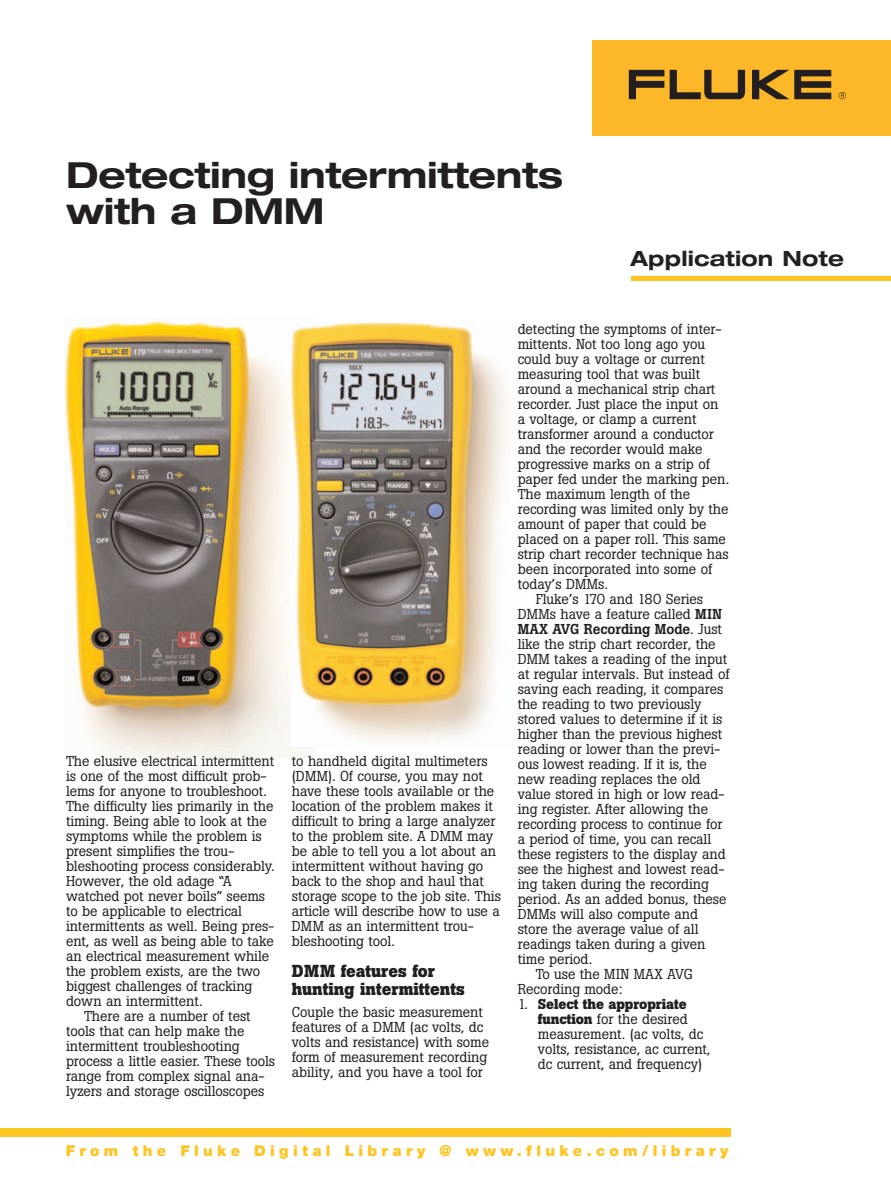
<style>
.page{position:relative;width:891px;height:1188px;background:#fff}
.page>*{position:absolute;margin:0;border:0;box-sizing:border-box;transform-origin:0 0}
.t1{font:700 expanded 36px/36px "Helvetica Neue";letter-spacing:-.01em;color:#231f20}
.t2{font:700 expanded 21px "Helvetica Neue";letter-spacing:.01em;color:#231f20}
.t3{font:700 17.25px/17.2px "Boton";color:#231f20}
.t4{font:900 15px "Helvetica Neue";letter-spacing:.285em;color:#fec422}
.t5{font:14.25px/15px "Boton";letter-spacing:-.005em;color:#231f20}
.t6{font:500 14.25px "Boton";letter-spacing:-.005em;color:#231f20}
.s1{font-weight:500}
.s2{font-weight:400}
.s3{font-weight:700}
</style>
<div class="page">
<div style="left:592px;top:40px;width:299px;height:96px;background:#fcb828"></div>
<svg style="left:629px;top:70px;width:35px;height:29px"></svg>
<svg style="left:752px;top:70px;width:79px;height:29px"></svg>
<svg style="left:670px;top:70px;width:75px;height:29px"></svg>
<svg style="left:839px;top:92px;width:7px;height:7px"></svg>
<img style="left:64px;top:321px;width:251px;height:438px">
<div style="left:0;top:1128px;width:730px;height:8px;background:#fec422"></div>
<div style="left:631px;top:276px;width:260px;height:5px;background:#fec422"></div>
<img style="left:292px;top:323px;width:214px;height:423px">
<h1 class="t1" style="left:66px;top:161px;width:499px">Detecting intermittents with a DMM</h1>
<h2 class="t2" style="left:631px;top:251px;width:215px">Application Note</h2>
<p class="t5" style="left:66px;top:755px;width:210px">The elusive electrical intermittent</p>
<p class="t5" style="left:66px;top:770px;width:202px">is one of the most difficult prob-</p>
<p class="t5" style="left:66px;top:785px;width:203px">lems for anyone to troubleshoot.</p>
<p class="t5" style="left:66px;top:800px;width:209px">The difficulty lies primarily in the</p>
<p class="t5" style="left:66px;top:815px;width:202px">timing. Being able to look at the</p>
<p class="t5" style="left:66px;top:830px;width:197px">symptoms while the problem is</p>
<p class="t5" style="left:66px;top:845px;width:170px">present simplifies the trou-</p>
<p class="t5" style="left:66px;top:860px;width:210px">bleshooting process considerably.</p>
<p class="t5" style="left:66px;top:875px;width:167px">However, the old adage “A</p>
<p class="t5" style="left:66px;top:890px;width:201px">watched pot never boils” seems</p>
<p class="t5" style="left:66px;top:905px;width:178px">to be applicable to electrical</p>
<p class="t5" style="left:66px;top:920px;width:210px">intermittents as well. Being pres-</p>
<p class="t5" style="left:66px;top:935px;width:210px">ent, as well as being able to take</p>
<p class="t5" style="left:66px;top:950px;width:205px">an electrical measurement while</p>
<p class="t5" style="left:66px;top:965px;width:196px">the problem exists, are the two</p>
<p class="t5" style="left:66px;top:980px;width:188px">biggest challenges of tracking</p>
<p class="t5" style="left:66px;top:995px;width:138px">down an intermittent.</p>
<p class="t5" style="left:84px;top:1010px;width:168px">There are a number of test</p>
<p class="t5" style="left:66px;top:1025px;width:180px">tools that can help make the</p>
<p class="t5" style="left:66px;top:1040px;width:175px">intermittent troubleshooting</p>
<p class="t5" style="left:66px;top:1055px;width:211px">process a little easier. These tools</p>
<p class="t5" style="left:66px;top:1070px;width:200px">range from complex signal ana-</p>
<p class="t5" style="left:66px;top:1085px;width:200px">lyzers and storage oscilloscopes</p>
<p class="t5" style="left:292px;top:755px;width:211px">to handheld digital multimeters (DMM). Of course, you may not have these tools available or the location of the problem makes it difficult to bring a large analyzer to the problem site. A DMM may be able to tell you a lot about an intermittent without having go back to the shop and haul that storage scope to the job site. This article will describe how to use a<br>DMM as an intermittent trou&shy;bleshooting tool.</p>
<p class="t3" style="left:292px;top:964px;width:174px">DMM features for hunting intermittents</p>
<p class="t5" style="left:292px;top:1005px;width:199px">Couple the basic measurement features of a DMM (ac volts, dc volts and resistance) with some form of measurement recording ability, and you have a tool for</p>
<p class="t5" style="left:518px;top:323px;width:205px">detecting the symptoms of inter-</p>
<p class="t5" style="left:518px;top:338px;width:189px">mittents. Not too long ago you</p>
<p class="t5" style="left:518px;top:353px;width:189px">could buy a voltage or current</p>
<p class="t5" style="left:518px;top:368px;width:184px">measuring tool that was built</p>
<p class="t5" style="left:518px;top:383px;width:199px">around a mechanical strip chart</p>
<p class="t5" style="left:518px;top:398px;width:202px">recorder. Just place the input on</p>
<p class="t5" style="left:518px;top:413px;width:180px">a voltage, or clamp a current</p>
<p class="t5" style="left:518px;top:428px;width:198px">transformer around a conductor</p>
<p class="t5" style="left:518px;top:443px;width:186px">and the recorder would make</p>
<p class="t5" style="left:518px;top:458px;width:194px">progressive marks on a strip of</p>
<p class="t5" style="left:518px;top:473px;width:213px">paper fed under the marking pen.</p>
<p class="t5" style="left:518px;top:488px;width:174px">The maximum length of the</p>
<p class="t5" style="left:518px;top:503px;width:212px">recording was limited only by the</p>
<p class="t5" style="left:518px;top:518px;width:190px">amount of paper that could be</p>
<p class="t5" style="left:518px;top:533px;width:210px">placed on a paper roll. This same</p>
<p class="t5" style="left:518px;top:548px;width:212px">strip chart recorder technique has</p>
<p class="t5" style="left:518px;top:563px;width:196px">been incorporated into some of</p>
<p class="t5" style="left:518px;top:578px;width:92px">today’s DMMs.</p>
<p class="t5" style="left:536px;top:593px;width:169px">Fluke’s 170 and 180 Series</p>
<p class="t5" style="left:518px;top:608px;width:206px">DMMs have a feature called <span class="s1">MIN</span></p>
<p class="t6" style="left:518px;top:624px;width:206px">MAX AVG Recording Mode<span class="s2">. Just</span></p>
<p class="t5" style="left:518px;top:638px;width:200px">like the strip chart recorder, the</p>
<p class="t5" style="left:518px;top:653px;width:211px">DMM takes a reading of the input</p>
<p class="t5" style="left:518px;top:668px;width:213px">at regular intervals. But instead of</p>
<p class="t5" style="left:518px;top:683px;width:207px">saving each reading, it compares</p>
<p class="t5" style="left:518px;top:698px;width:185px">the reading to two previously</p>
<p class="t5" style="left:518px;top:713px;width:206px">stored values to determine if it is</p>
<p class="t5" style="left:518px;top:728px;width:206px">higher than the previous highest</p>
<p class="t5" style="left:518px;top:743px;width:204px">reading or lower than the previ-</p>
<p class="t5" style="left:518px;top:758px;width:191px">ous lowest reading. If it is, the</p>
<p class="t5" style="left:518px;top:773px;width:184px">new reading replaces the old</p>
<p class="t5" style="left:518px;top:788px;width:208px">value stored in high or low read-</p>
<p class="t5" style="left:518px;top:803px;width:192px">ing register. After allowing the</p>
<p class="t5" style="left:518px;top:818px;width:206px">recording process to continue for</p>
<p class="t5" style="left:518px;top:833px;width:195px">a period of time, you can recall</p>
<p class="t5" style="left:518px;top:848px;width:209px">these registers to the display and</p>
<p class="t5" style="left:518px;top:863px;width:208px">see the highest and lowest read-</p>
<p class="t5" style="left:518px;top:878px;width:193px">ing taken during the recording</p>
<p class="t5" style="left:518px;top:893px;width:210px">period. As an added bonus, these</p>
<p class="t5" style="left:518px;top:908px;width:182px">DMMs will also compute and</p>
<p class="t5" style="left:518px;top:923px;width:182px">store the average value of all</p>
<p class="t5" style="left:518px;top:938px;width:189px">readings taken during a given</p>
<p class="t5" style="left:518px;top:953px;width:76px">time period.</p>
<p class="t5" style="left:536px;top:968px;width:159px">To use the MIN MAX AVG</p>
<p class="t5" style="left:518px;top:983px;width:107px">Recording mode:</p>
<p class="t5" style="left:538px;top:998px;width:174px;text-indent:-20px">1. <span class="s3">Select the appropriate function</span> for the desired measurement. (ac volts, dc volts, resistance, ac current, dc current, and frequency)</p>
<p class="t4" style="left:66px;top:1145px;width:664px">From the Fluke Digital Library @ www.fluke.com/library</p>
</div>
